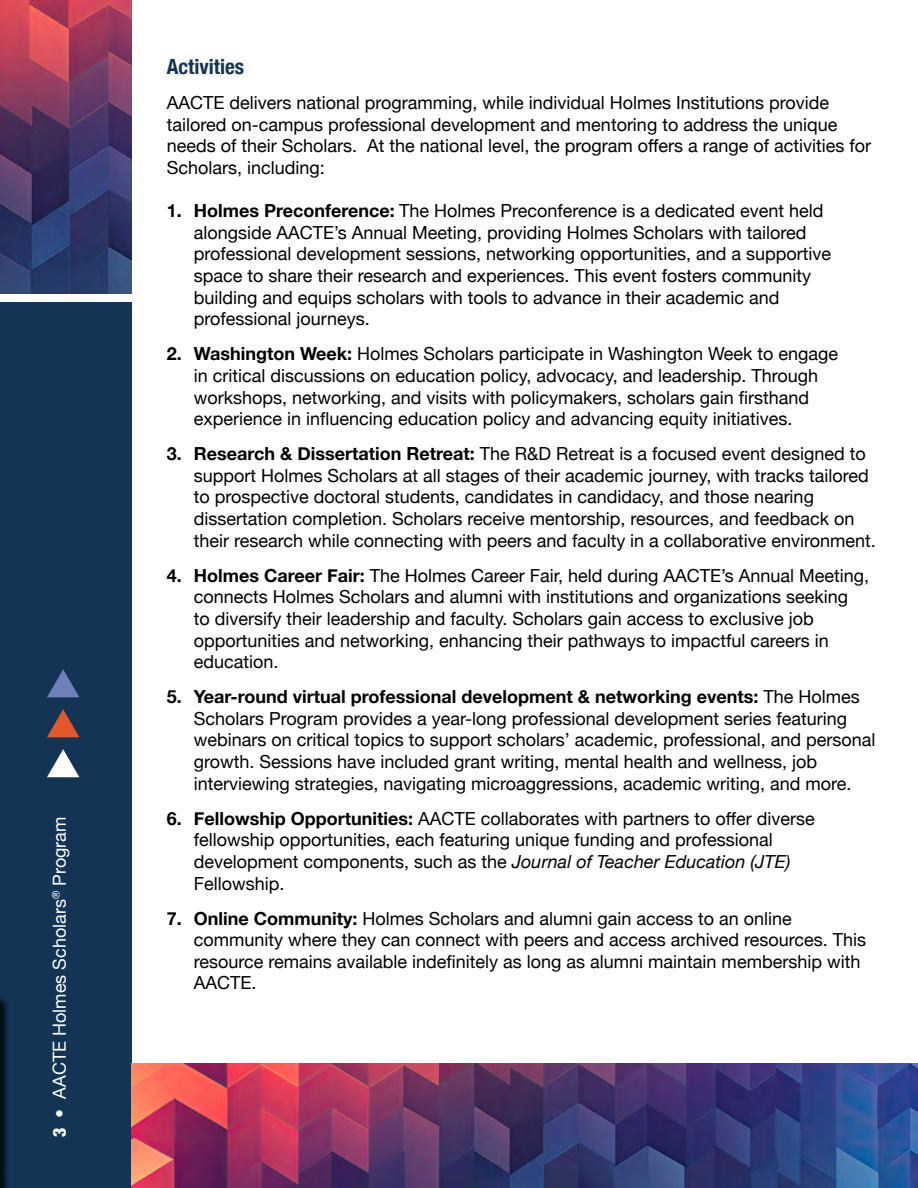
<style>
.page{position:relative;width:918px;height:1188px;background:#fff}
.page>*{position:absolute;margin:0;border:0;box-sizing:border-box;transform-origin:0 0}
.t1{font:700 condensed 21px "Helvetica Neue";color:#143456}
.t2{font:18px/21.6px "Helvetica Neue";color:#000}
.t3{font:18px "Helvetica Neue";color:#fff}
.s1{font-weight:900;font-stretch:condensed}
.s2{font-weight:700}
.s3{font-style:italic}
</style>
<div class="page">
<div style="left:0;top:302px;width:132px;height:886px;background:#143456"></div>
<div style="left:0;top:737px;width:9px;height:451px;background:#000;opacity:.75"></div>
<img style="left:0;top:736px;width:1px;height:452px">
<img style="left:0;top:0;width:132px;height:294px">
<svg style="left:47px;top:669px;width:32px;height:28px"></svg>
<svg style="left:47px;top:709px;width:32px;height:28px"></svg>
<svg style="left:47px;top:749px;width:32px;height:28px"></svg>
<img style="left:132px;top:1063px;width:786px;height:125px">
<p class="t3" style="left:46px;top:1137px;width:322px;rotate:-90deg"><span class="s1">3 •</span> AACTE Holmes Scholars<sup>®</sup> Program</p>
<p class="t1" style="left:167px;top:49px;width:79px">Activities</p>
<p class="t2" style="left:167px;top:93px;width:706px">AACTE delivers national programming, while individual Holmes Institutions provide tailored on-campus professional development and mentoring to address the unique needs of their Scholars. At the national level, the program offers a range of activities for Scholars, including:</p>
<p class="t2" style="left:194px;top:201px;width:639px;text-indent:-27px"><span class="s2">1. Holmes Preconference:</span> The Holmes Preconference is a dedicated event held alongside AACTE’s Annual Meeting, providing Holmes Scholars with tailored professional development sessions, networking opportunities, and a supportive space to share their research and experiences. This event fosters community building and equips scholars with tools to advance in their academic and professional journeys.</p>
<p class="t2" style="left:194px;top:344px;width:646px;text-indent:-27px"><span class="s2">2. Washington Week:</span> Holmes Scholars participate in Washington Week to engage in critical discussions on education policy, advocacy, and leadership. Through workshops, networking, and visits with policymakers, scholars gain firsthand experience in influencing education policy and advancing equity initiatives.</p>
<p class="t2" style="left:194px;top:444px;width:683px;text-indent:-27px"><span class="s2">3. Research &amp; Dissertation Retreat:</span> The R&amp;D Retreat is a focused event designed to support Holmes Scholars at all stages of their academic journey, with tracks tailored to prospective doctoral students, candidates in candidacy, and those nearing dissertation completion. Scholars receive mentorship, resources, and feedback on their research while connecting with peers and faculty in a collaborative environment.</p>
<p class="t2" style="left:194px;top:566px;width:677px;text-indent:-27px"><span class="s2">4. Holmes Career Fair:</span> The Holmes Career Fair, held during AACTE’s Annual Meeting, connects Holmes Scholars and alumni with institutions and organizations seeking<br>to diversify their leadership and faculty. Scholars gain access to exclusive job opportunities and networking, enhancing their pathways to impactful careers in education.</p>
<p class="t2" style="left:194px;top:687px;width:683px;text-indent:-27px"><span class="s2">5. Year-round virtual professional development &amp; networking events:</span> The Holmes Scholars Program provides a year-long professional development series featuring webinars on critical topics to support scholars’ academic, professional, and personal growth. Sessions have included grant writing, mental health and wellness, job interviewing strategies, navigating microaggressions, academic writing, and more.</p>
<p class="t2" style="left:194px;top:809px;width:622px;text-indent:-27px"><span class="s2">6. Fellowship Opportunities:</span> AACTE collaborates with partners to offer diverse fellowship opportunities, each featuring unique funding and professional development components, such as the <span class="s3">Journal of Teacher Education (JTE)<br></span>Fellowship.</p>
<p class="t2" style="left:194px;top:909px;width:674px;text-indent:-27px"><span class="s2">7. Online Community:</span> Holmes Scholars and alumni gain access to an online community where they can connect with peers and access archived resources. This resource remains available indefinitely as long as alumni maintain membership with AACTE.</p>
</div>
